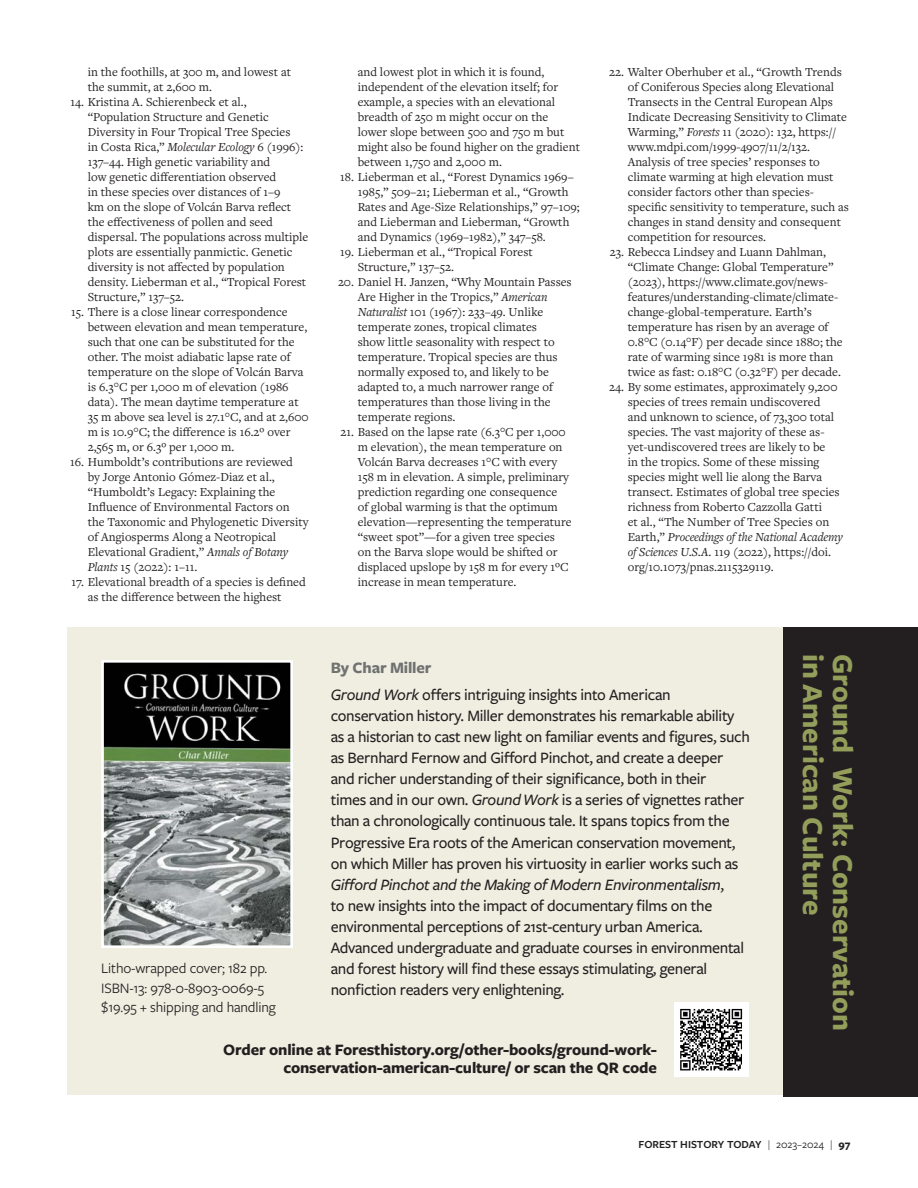
<style>
.page{position:relative;width:918px;height:1188px;background:#fff}
.page>*{position:absolute;margin:0;border:0;box-sizing:border-box;transform-origin:0 0}
.main_body_no_indent{font:700 30px "Freight Sans Pro";color:#949e5b}
.main_body_no_indent-2{font:500 16.5px/21px "Freight Sans Pro";letter-spacing:-.02em;color:#231f20}
.main_body_no_indent-3{font:700 16.5px/18px "Freight Sans Pro";letter-spacing:-.01em;color:#231f20;text-align:right}
.main_body_no_indent-4{font:700 16.5px "Freight Sans Pro";letter-spacing:-.01em;color:#707271}
.main_body_no_indent-5{font:15px "Freight Sans Pro";letter-spacing:-.01em;color:#231f20}
.Notes{font:12.75px/15px "Freight Text Pro";color:#231f20}
.t1{font:600 11.25px "Freight Sans Pro";letter-spacing:-.005em;color:#231f20}
.s1{font-style:italic}
.s2{font-family:"Freight Text Pro";font-weight:400}
.s3{font-weight:400}
.s4{font-weight:700}
</style>
<div class="page">
<div style="left:68px;top:627px;width:723px;height:468px;background:#efeee1"></div>
<img style="left:105px;top:664px;width:184px;height:280px">
<div style="left:101px;top:660px;width:192px;height:288px;border:3px solid #fff"></div>
<div style="left:674px;top:1002px;width:75px;height:75px;background:#fff"></div>
<img style="left:680px;top:1008px;width:63px;height:63px">
<div style="left:783px;top:627px;width:135px;height:469px;background:#231f20"></div>
<p class="Notes" style="left:88px;top:64px;width:205px">in the foothills, at 300 m, and lowest at the summit, at 2,600 m.</p>
<p class="Notes" style="left:88px;top:94px;width:222px;text-indent:-17px">14. Kristina A. Schierenbeck et al., “Population Structure and Genetic Diversity in Four Tropical Tree Species<br>in Costa Rica,” <span class="s1">Molecular Ecology</span> 6 (1996):<br>137–44. High genetic variability and<br>low genetic differentiation observed<br>in these species over distances of 1–9<br>km on the slope of Volcán Barva reflect the effectiveness of pollen and seed dispersal. The populations across multiple plots are essentially panmictic. Genetic diversity is not affected by population density. Lieberman et al., “Tropical Forest Structure,” 137–52.</p>
<p class="Notes" style="left:88px;top:304px;width:223px;text-indent:-17px">15. There is a close linear correspondence between elevation and mean temperature, such that one can be substituted for the other. The moist adiabatic lapse rate of temperature on the slope of Volcán Barva is 6.3°C per 1,000 m of elevation (1986 data). The mean daytime temperature at 35 m above sea level is 27.1°C, and at 2,600 m is 10.9°C; the difference is 16.2º over 2,565 m, or 6.3º per 1,000 m.</p>
<p class="Notes" style="left:88px;top:454px;width:222px;text-indent:-18px">16. Humboldt’s contributions are reviewed<br>by Jorge Antonio Gómez-Diaz et al., “Humboldt’s Legacy: Explaining the Influence of Environmental Factors on the Taxonomic and Phylogenetic Diversity of Angiosperms Along a Neotropical Elevational Gradient,” <span class="s1">Annals of Botany Plants</span> 15 (2022): 1–11.</p>
<p class="Notes" style="left:88px;top:574px;width:220px;text-indent:-16px">17. Elevational breadth of a species is defined as the difference between the highest</p>
<p class="Notes" style="left:358px;top:64px;width:224px">and lowest plot in which it is found, independent of the elevation itself; for example, a species with an elevational breadth of 250 m might occur on the lower slope between 500 and 750 m but might also be found higher on the gradient between 1,750 and 2,000 m.</p>
<p class="Notes" style="left:358px;top:169px;width:224px;text-indent:-18px">18. Lieberman et al., “Forest Dynamics 1969– 1985,” 509–21; Lieberman et al., “Growth Rates and Age-Size Relationships,” 97–109; and Lieberman and Lieberman, “Growth and Dynamics (1969–1982),” 347–58.</p>
<p class="Notes" style="left:358px;top:244px;width:177px;text-indent:-18px">19. Lieberman et al., “Tropical Forest<br>Structure,” 137–52.</p>
<p class="Notes" style="left:358px;top:274px;width:216px;text-indent:-20px">20. Daniel H. Janzen, “Why Mountain Passes Are Higher in the Tropics,” <span class="s1">American Naturalist</span> 101 (1967): 233–49. Unlike temperate zones, tropical climates<br>show little seasonality with respect to temperature. Tropical species are thus normally exposed to, and likely to be adapted to, a much narrower range of temperatures than those living in the temperate regions.</p>
<p class="Notes" style="left:358px;top:424px;width:215px;text-indent:-17px">21. Based on the lapse rate (6.3°C per 1,000 m elevation), the mean temperature on Volcán Barva decreases 1°C with every 158 m in elevation. A simple, preliminary prediction regarding one consequence<br>of global warming is that the optimum elevation—representing the temperature “sweet spot”—for a given tree species on the Barva slope would be shifted or displaced upslope by 158 m for every 1ºC increase in mean temperature.</p>
<p class="Notes" style="left:628px;top:64px;width:223px;text-indent:-19px">22. Walter Oberhuber et al., “Growth Trends of Coniferous Species along Elevational Transects in the Central European Alps Indicate Decreasing Sensitivity to Climate Warming,” <span class="s1">Forests</span> 11 (2020): 132, https:// www.mdpi.com/1999-4907/11/2/132.<br>Analysis of tree species’ responses to climate warming at high elevation must consider factors other than species&shy;specific sensitivity to temperature, such as changes in stand density and consequent competition for resources.</p>
<p class="Notes" style="left:628px;top:244px;width:217px;text-indent:-18px">23. Rebecca Lindsey and Luann Dahlman, “Climate Change: Global Temperature” (2023), https://www.climate.gov/news&shy;features/understanding-climate/climate&shy;change-global-temperature. Earth’s temperature has risen by an average of 0.8°C (0.14°F) per decade since 1880; the rate of warming since 1981 is more than twice as fast: 0.18°C (0.32°F) per decade.</p>
<p class="Notes" style="left:628px;top:379px;width:217px;text-indent:-19px">24. By some estimates, approximately 9,200 species of trees remain undiscovered<br>and unknown to science, of 73,300 total species. The vast majority of these as&shy;yet-undiscovered trees are likely to be<br>in the tropics. Some of these missing species might well lie along the Barva transect. Estimates of global tree species richness from Roberto Cazzolla Gatti<br>et al., “The Number of Tree Species on Earth,” <span class="s1">Proceedings of the National Academy of Sciences U.S.A.</span> 119 (2022), https://doi. org/10.1073/pnas.2115329119.</p>
<p class="main_body_no_indent-4" style="left:331px;top:656px;width:102px">By Char Miller</p>
<p class="main_body_no_indent-2" style="left:331px;top:684px;width:421px"><span class="s1">Ground Work</span> offers intriguing insights into American conservation history. Miller demonstrates his remarkable ability as a historian to cast new light on familiar events and figures, such as Bernhard Fernow and Gifford Pinchot, and create a deeper and richer understanding of their significance, both in their<br>times and in our own. <span class="s1">Ground Work</span> is a series of vignettes rather than a chronologically continuous tale. It spans topics from the Progressive Era roots of the American conservation movement, on which Miller has proven his virtuosity in earlier works such as <span class="s1">Gifford Pinchot and the Making of Modern Environmentalism</span>,<br>to new insights into the impact of documentary films on the environmental perceptions of 21st-century urban America.<br>Advanced undergraduate and graduate courses in environmental and forest history will find these essays stimulating, general nonfiction readers very enlightening.</p>
<p class="main_body_no_indent-5" style="left:101px;top:958px;width:168px">Litho-wrapped cover; 182 pp.</p>
<p class="main_body_no_indent-5" style="left:101px;top:978px;width:164px">ISBN-13: 978-0-8903-0069-5</p>
<p class="main_body_no_indent-5" style="left:101px;top:997px;width:176px">$19.95 + shipping and handling</p>
<p class="main_body_no_indent-3" style="left:223px;top:1040px;width:435px">Order online at Foresthistory.org/other-books/ground-work&shy;conservation-american-culture/ or scan the QR code</p>
<p class="main_body_no_indent" style="left:834px;top:654px;width:263px;rotate:90deg">in American Culture</p>
<p class="main_body_no_indent" style="left:864px;top:654px;width:378px;rotate:90deg">Ground Work: Conservation</p>
<p class="t1" style="left:639px;top:1136px;width:213px">FOREST HISTORY TODAY <span class="s2">|</span> <span class="s3">2023–2024</span> <span class="s2">|</span> <span class="s4">97</span></p>
</div>
